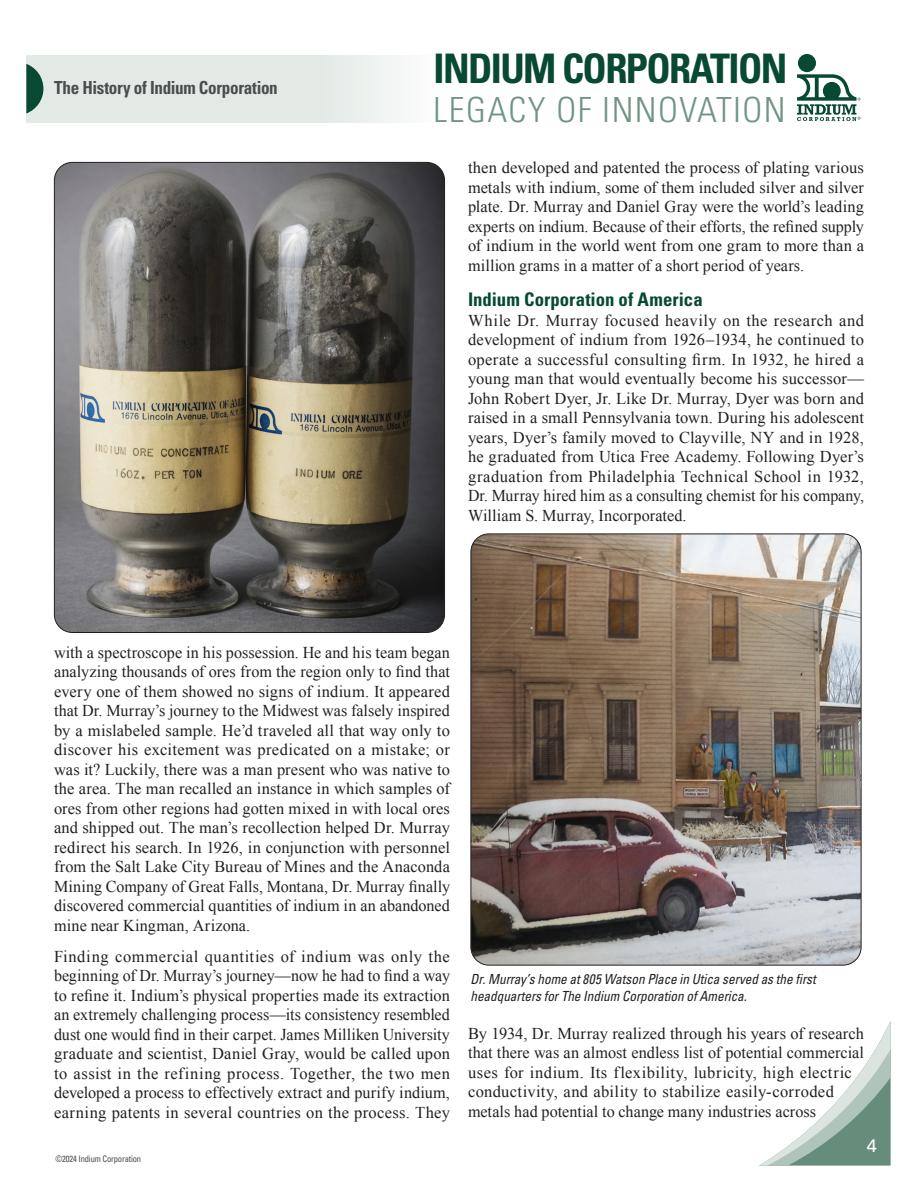
<style>
.page{position:relative;width:918px;height:1188px;background:#fff}
.page>*{position:absolute;margin:0;border:0;box-sizing:border-box;transform-origin:0 0}
.t1{font:700 condensed 40.65px "Univers LT Std";letter-spacing:-.04em;color:#074932}
.t2{font:300 condensed 34.65px "Univers LT Std";letter-spacing:.04em;color:#719585}
.t3{font:700 condensed 18.75px "Univers LT Std";color:#074932}
.t4{font:700 condensed 18px "Univers LT Std";letter-spacing:-.02em;color:#4b4c4d;scale:.95 1}
.t5{font:18px "Univers LT Std";color:#fff}
.t6{font:16.5px/19.5px "Times New Roman";letter-spacing:.01em;color:#231f20;text-align:justify}
.t7{font:italic condensed 13.95px/16.8px "Univers LT Std";color:#231f20;scale:.95 1}
.t8{font:condensed 9px "Univers LT Std";letter-spacing:-.02em;color:#4b4c4d;scale:.95 1}
</style>
<div class="page">
<svg style="left:759px;top:1021px;width:132px;height:145px"></svg>
<div style="left:26px;top:55px;width:418px;height:67px;background:linear-gradient(to right,#dde6e1,#f0f4f2)"></div>
<svg style="left:26px;top:64px;width:17px;height:50px"></svg>
<svg style="left:797px;top:74px;width:64px;height:47px"></svg>
<div style="left:798px;top:54px;width:18px;height:18px;background:#074932;border-radius:50%"></div>
<img style="left:54px;top:162px;width:391px;height:470px">
<img style="left:471px;top:534px;width:390px;height:431px">
<p class="t4" style="left:54px;top:77px;width:237px">The History of Indium Corporation</p>
<h1 class="t1" style="left:434px;top:44px;width:355px">INDIUM CORPORATION</h1>
<h2 class="t2" style="left:434px;top:89px;width:354px">LEGACY OF INNOVATION</h2>
<p class="t6" style="left:468px;top:158px;width:397px">then developed and patented the process of plating various metals with indium, some of them included silver and silver plate. Dr. Murray and Daniel Gray were the world’s leading experts on indium. Because of their efforts, the refined supply of indium in the world went from one gram to more than a million grams in a matter of a short period of years.</p>
<p class="t3" style="left:468px;top:288px;width:236px">Indium Corporation of America</p>
<p class="t6" style="left:468px;top:310px;width:398px">While Dr. Murray focused heavily on the research and development of indium from 1926–1934, he continued to operate a successful consulting firm. In 1932, he hired a young man that would eventually become his successor— John Robert Dyer, Jr. Like Dr. Murray, Dyer was born and raised in a small Pennsylvania town. During his adolescent years, Dyer’s family moved to Clayville, NY and in 1928, he graduated from Utica Free Academy. Following Dyer’s graduation from Philadelphia Technical School in 1932, Dr. Murray hired him as a consulting chemist for his company, William S. Murray, Incorporated.</p>
<p class="t6" style="left:54px;top:642px;width:398px">with a spectroscope in his possession. He and his team began analyzing thousands of ores from the region only to find that every one of them showed no signs of indium. It appeared that Dr. Murray’s journey to the Midwest was falsely inspired by a mislabeled sample. He’d traveled all that way only to discover his excitement was predicated on a mistake; or was it? Luckily, there was a man present who was native to the area. The man recalled an instance in which samples of ores from other regions had gotten mixed in with local ores and shipped out. The man’s recollection helped Dr. Murray redirect his search. In 1926, in conjunction with personnel from the Salt Lake City Bureau of Mines and the Anaconda Mining Company of Great Falls, Montana, Dr. Murray finally discovered commercial quantities of indium in an abandoned mine near Kingman, Arizona.</p>
<p class="t6" style="left:54px;top:946px;width:398px">Finding commercial quantities of indium was only the beginning of Dr. Murray’s journey—now he had to find a way to refine it. Indium’s physical properties made its extraction an extremely challenging process—its consistency resembled dust one would find in their carpet. James Milliken University graduate and scientist, Daniel Gray, would be called upon to assist in the refining process. Together, the two men developed a process to effectively extract and purify indium, earning patents in several countries on the process. They</p>
<p class="t8" style="left:56px;top:1153px;width:92px">©2024 Indium Corporation</p>
<p class="t7" style="left:471px;top:971px;width:365px">Dr. Murray’s home at 805 Watson Place in Utica served as the first headquarters for The Indium Corporation of America.</p>
<p class="t6" style="left:468px;top:1023px;width:398px;text-align:left">By 1934, Dr. Murray realized through his years of research that there was an almost endless list of potential commercial uses for indium. Its flexibility, lubricity, high electric conductivity, and ability to stabilize easily-corroded metals had potential to change many industries across</p>
<p class="t5" style="left:867px;top:1135px;width:12px">4</p>
</div>
